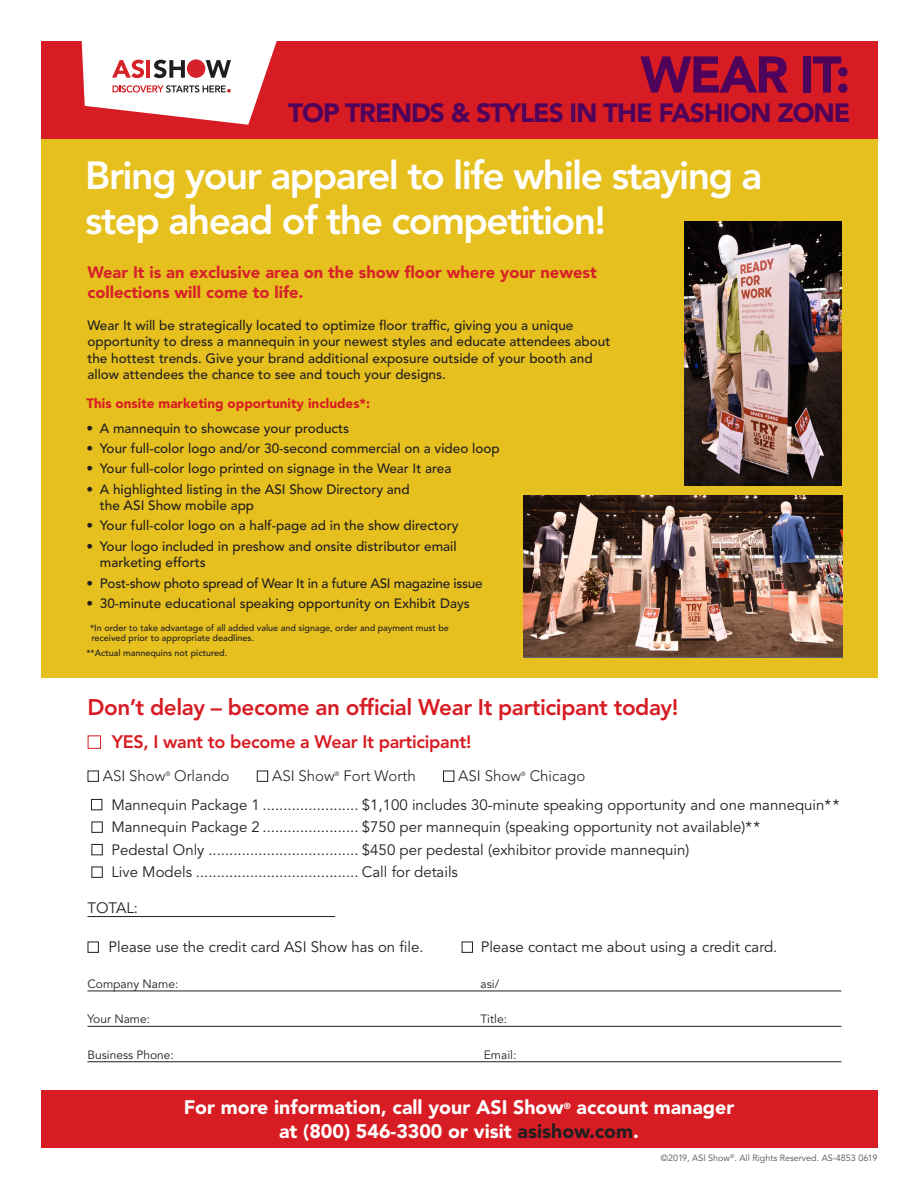
<style>
.page{position:relative;width:918px;height:1188px;background:#fff}
.page>*{position:absolute;margin:0;border:0;box-sizing:border-box;transform-origin:0 0}
.t1{font:900 51px "Avenir LT Std";letter-spacing:-.04em;color:#4f045b}
.t2{font:800 39px/44.4px "Avenir LT Std";letter-spacing:-.04em;color:#fff}
.t3{font:900 26.25px "Avenir LT Std";letter-spacing:-.04em;color:#4f045b}
.t4{font:800 22.5px "Avenir LT Std";letter-spacing:-.02em;color:#d81c23}
.t5{font:900 19.5px/23.4px "Avenir LT Std";color:#fff}
.t6{font:800 18px "Avenir LT Std";letter-spacing:-.02em;color:#d81c23}
.t7{font:900 16.5px/19.8px "Avenir LT Std";color:#d6232a}
.t8{font:15px "Avenir LT Std";color:#231f20}
.t9{font:300 15px "Avenir LT Std";color:#231f20}
.t10{font:500 13.5px/16.2px "Avenir LT Std";color:#231f20}
.t11{font:500 13.5px "Avenir LT Std";letter-spacing:-.02em;color:#231f20}
.t12{font:900 13.5px "Avenir LT Std";color:#d81c23}
.t13{font:12px "Avenir LT Std";color:#231f20}
.t14{font:500 9px/10.5px "Avenir LT Std";color:#231f20}
.t15{font:9px "Avenir LT Std";color:#505052}
.t16{font:900 8.7px "Avenir LT Std";color:#fff}
.t17{font:300 6.15px "Avenir LT Std";color:#231f20}
.s1{color:#231f20}
</style>
<div class="page">
<div style="left:41px;top:136px;width:837px;height:541px;background:#e6c01f"></div>
<div style="left:41px;top:41px;width:837px;height:97px;background:#d81c23"></div>
<div style="left:41px;top:1091px;width:837px;height:57px;background:#d81c23"></div>
<hr style="left:87px;top:916px;width:248px;height:1px;background:#231f20">
<hr style="left:87px;top:991px;width:754px;height:1px;background:#231f20">
<hr style="left:87px;top:1026px;width:754px;height:1px;background:#231f20">
<hr style="left:87px;top:1061px;width:754px;height:1px;background:#231f20">
<div style="left:88px;top:735px;width:13px;height:14px;border:1px solid #d81c23"></div>
<div style="left:88px;top:771px;width:11px;height:11px;border:1px solid #231f20"></div>
<div style="left:257px;top:771px;width:11px;height:11px;border:1px solid #231f20"></div>
<div style="left:443px;top:771px;width:11px;height:11px;border:1px solid #231f20"></div>
<div style="left:91px;top:799px;width:11px;height:11px;border:1px solid #231f20"></div>
<div style="left:92px;top:822px;width:11px;height:11px;border:1px solid #231f20"></div>
<div style="left:92px;top:844px;width:11px;height:11px;border:1px solid #231f20"></div>
<div style="left:92px;top:867px;width:11px;height:11px;border:1px solid #231f20"></div>
<div style="left:88px;top:942px;width:11px;height:11px;border:1px solid #231f20"></div>
<div style="left:462px;top:942px;width:11px;height:11px;border:1px solid #231f20"></div>
<img style="left:685px;top:222px;width:156px;height:264px">
<img style="left:524px;top:496px;width:318px;height:162px">
<svg style="left:81px;top:41px;width:196px;height:84px"></svg>
<p class="t1" style="left:640px;top:44px;width:212px">WEAR IT:</p>
<p class="t3" style="left:288px;top:97px;width:564px">TOP TRENDS &amp; STYLES IN THE FASHION ZONE</p>
<p class="t2" style="left:85px;top:154px;width:679px">Bring your apparel to life while staying a step ahead of the competition!</p>
<p class="t7" style="left:87px;top:262px;width:511px">Wear It is an exclusive area on the show floor where your newest collections will come to life.</p>
<p class="t10" style="left:87px;top:318px;width:524px">Wear It will be strategically located to optimize floor traffic, giving you a unique opportunity to dress a mannequin in your newest styles and educate attendees about the hottest trends. Give your brand additional exposure outside of your booth and allow attendees the chance to see and touch your designs.</p>
<p class="t12" style="left:86px;top:395px;width:285px">This onsite marketing opportunity includes *:</p>
<p class="t10" style="left:86px;top:420px;width:264px">• A mannequin to showcase your products</p>
<p class="t10" style="left:86px;top:441px;width:415px">• Your full-color logo and/or 30-second commercial on a video loop</p>
<p class="t10" style="left:86px;top:461px;width:367px">• Your full-color logo printed on signage in the Wear It area</p>
<p class="t10" style="left:100px;top:481px;width:311px;text-indent:-14px">• A highlighted listing in the ASI Show Directory and the ASI Show mobile app</p>
<p class="t10" style="left:86px;top:518px;width:374px">• Your full-color logo on a half-page ad in the show directory</p>
<p class="t10" style="left:100px;top:538px;width:358px;text-indent:-14px">• Your logo included in preshow and onsite distributor email marketing efforts</p>
<p class="t11" style="left:86px;top:575px;width:398px">• Post-show photo spread of Wear It in a future ASI magazine issue</p>
<p class="t10" style="left:86px;top:596px;width:385px">• 30-minute educational speaking opportunity on Exhibit Days</p>
<p class="t14" style="left:90px;top:623px;width:360px">*In order to take advantage of all added value and signage, order and payment must be received prior to appropriate deadlines.</p>
<p class="t14" style="left:86px;top:648px;width:142px">**Actual mannequins not pictured.</p>
<p class="t4" style="left:87px;top:694px;width:593px">Don’t delay – become an official Wear It participant today!</p>
<p class="t6" style="left:112px;top:731px;width:361px">YES, I want to become a Wear It participant!</p>
<p class="t9" style="left:103px;top:767px;width:64px">ASI Show</p>
<p class="t17" style="left:165px;top:771px;width:6px">®</p>
<p class="t9" style="left:174px;top:767px;width:57px">Orlando</p>
<p class="t9" style="left:272px;top:767px;width:64px">ASI Show</p>
<p class="t17" style="left:335px;top:771px;width:6px">®</p>
<p class="t9" style="left:343px;top:767px;width:74px">Fort Worth</p>
<p class="t9" style="left:458px;top:767px;width:64px">ASI Show</p>
<p class="t17" style="left:521px;top:771px;width:6px">®</p>
<p class="t9" style="left:530px;top:767px;width:57px">Chicago</p>
<p class="t8" style="left:111px;top:796px;width:729px">Mannequin Package 1 ....................... $1,100 includes 30-minute speaking opportunity and one mannequin* *</p>
<p class="t8" style="left:111px;top:819px;width:650px">Mannequin Package 2 ....................... $750 per mannequin (speaking opportunity not available)* *</p>
<p class="t8" style="left:111px;top:841px;width:580px">Pedestal Only .................................... $450 per pedestal (exhibitor provide mannequin)</p>
<p class="t8" style="left:111px;top:864px;width:348px">Live Models ....................................... Call for details</p>
<p class="t8" style="left:87px;top:900px;width:52px">TOTAL:</p>
<p class="t8" style="left:108px;top:939px;width:317px">Please use the credit card ASI Show has on file.</p>
<p class="t8" style="left:481px;top:939px;width:298px">Please contact me about using a credit card.</p>
<p class="t13" style="left:87px;top:977px;width:92px">Company Name:</p>
<p class="t13" style="left:480px;top:977px;width:20px">asi/</p>
<p class="t13" style="left:87px;top:1012px;width:64px">Your Name:</p>
<p class="t13" style="left:480px;top:1012px;width:28px">Title:</p>
<p class="t13" style="left:87px;top:1048px;width:88px">Business Phone:</p>
<p class="t13" style="left:484px;top:1048px;width:34px">Email:</p>
<p class="t5" style="left:184px;top:1096px;width:382px">For more information, call your ASI Show</p>
<p class="t16" style="left:564px;top:1101px;width:8px">®</p>
<p class="t5" style="left:279px;top:1096px;width:457px;text-indent:297px">account manager at (800) 546-3300 or visit <span class="s1">asishow.com</span>.</p>
<p class="t15" style="left:661px;top:1153px;width:218px">©2019, ASI Show<sup>®</sup>. All Rights Reserved. AS-4853 0619</p>
</div>
